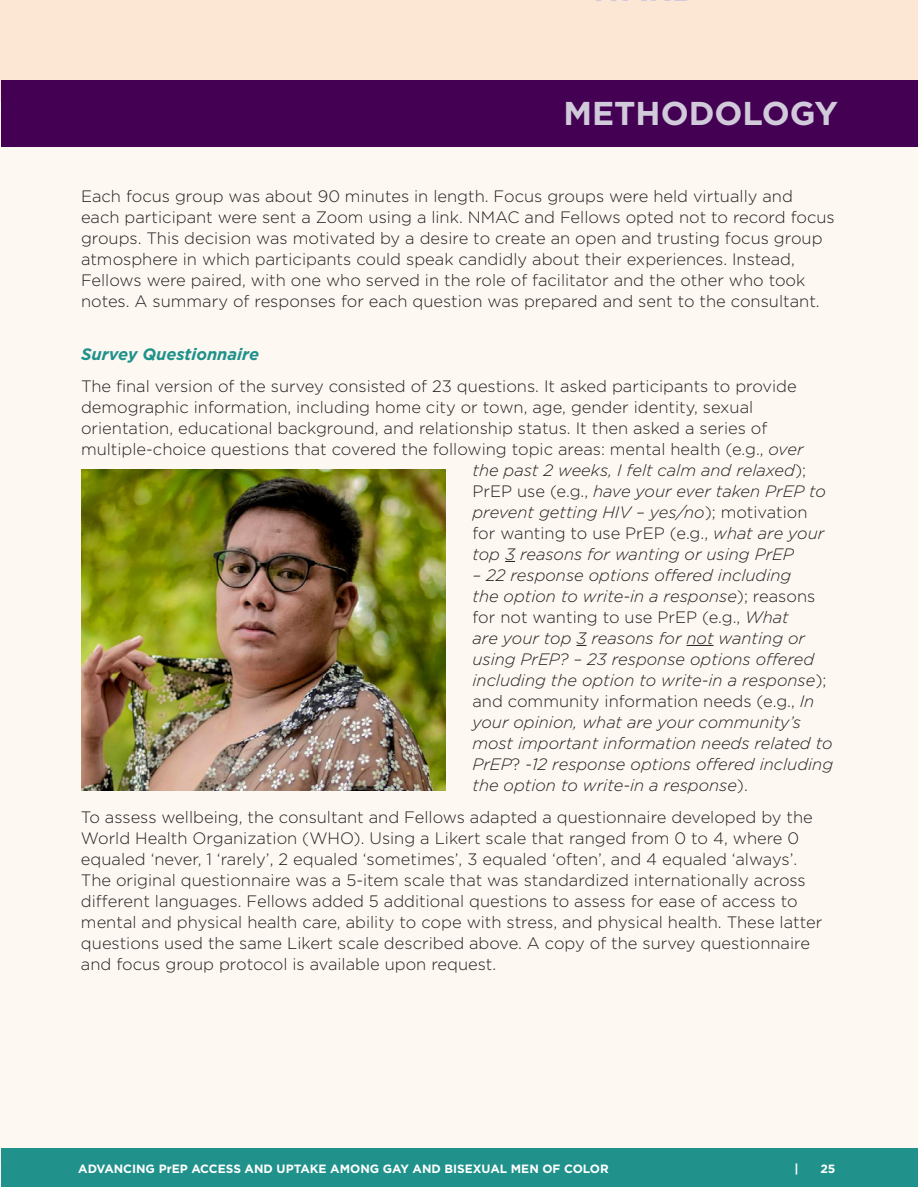
<style>
.page{position:relative;width:918px;height:1188px;background:#fff}
.page>*{position:absolute;margin:0;border:0;box-sizing:border-box;transform-origin:0 0}
.t1{font:700 33px "Gotham";color:#d1cadb}
.t2{font:300 16.5px/21px "Gotham";color:#231f20}
.t3{font:italic 300 16.5px/21px "Gotham";color:#231f20}
.t4{font:italic 700 16.5px "Gotham";color:#20918b}
.t5{font:700 12px "Gotham";color:#fff}
.s1{font-style:italic}
.s2{font-style:normal}
</style>
<div class="page">
<div style="left:15px;top:110px;width:903px;height:1053px;background:#fef8f2"></div>
<div style="left:2px;top:0;width:916px;height:102px;background:#fbe7d4"></div>
<div style="left:17px;top:80px;width:901px;height:67px;background:#440053"></div>
<svg style="left:687px;top:645px;width:27px;height:1px"></svg>
<div style="left:2px;top:1148px;width:916px;height:39px;background:#20918b"></div>
<img style="left:81px;top:469px;width:365px;height:322px">
<p class="t1" style="left:563px;top:92px;width:276px">METHODOLOGY</p>
<p class="t2" style="left:81px;top:185px;width:755px">Each focus group was about 90 minutes in length. Focus groups were held virtually and each participant were sent a Zoom using a link. NMAC and Fellows opted not to record focus groups. This decision was motivated by a desire to create an open and trusting focus group atmosphere in which participants could speak candidly about their experiences. Instead, Fellows were paired, with one who served in the role of facilitator and the other who took notes. A summary of responses for each question was prepared and sent to the consultant.</p>
<p class="t4" style="left:81px;top:343px;width:180px">Survey Questionnaire</p>
<p class="t2" style="left:81px;top:375px;width:717px">The final version of the survey consisted of 23 questions. It asked participants to provide</p>
<p class="t2" style="left:81px;top:396px;width:674px">demographic information, including home city or town, age, gender identity, sexual</p>
<p class="t2" style="left:81px;top:417px;width:688px">orientation, educational background, and relationship status. It then asked a series of</p>
<p class="t2" style="left:81px;top:438px;width:724px">multiple-choice questions that covered the following topic areas: mental health (e.g., <span class="s1">over</span></p>
<p class="t3" style="left:472px;top:459px;width:335px">the past 2 weeks, I felt calm and relaxed<span class="s2">);</span></p>
<p class="t3" style="left:472px;top:480px;width:355px"><span class="s2">PrEP use (e.g.,</span> have your ever taken PrEP to</p>
<p class="t3" style="left:472px;top:501px;width:337px">prevent getting HIV – yes/no<span class="s2">); motivation</span></p>
<p class="t2" style="left:472px;top:522px;width:353px">for wanting to use PrEP (e.g., <span class="s1">what are your</span></p>
<p class="t3" style="left:472px;top:543px;width:323px">top 3 reasons for wanting or using PrEP</p>
<p class="t3" style="left:472px;top:564px;width:362px">– 22 response options offered including<br>the option to write-in a response<span class="s2">); reasons for not wanting to use PrEP (e.g.,</span> What<br>are your top 3 reasons for not wanting or using PrEP? – 23 response options offered including the option to write-in a response<span class="s2">); and community information needs (e.g.,</span> In your opinion, what are your community’s most important information needs related to PrEP<span class="s2">? -</span>12 response options offered including the option to write-in a response<span class="s2">).</span></p>
<p class="t2" style="left:81px;top:806px;width:743px">To assess wellbeing, the consultant and Fellows adapted a questionnaire developed by the World Health Organization (WHO). Using a Likert scale that ranged from 0 to 4, where 0 equaled ‘never, 1 ‘rarely’, 2 equaled ‘sometimes’, 3 equaled ‘often’, and 4 equaled ‘always’.<br>The original questionnaire was a 5-item scale that was standardized internationally across different languages. Fellows added 5 additional questions to assess for ease of access to mental and physical health care, ability to cope with stress, and physical health. These latter questions used the same Likert scale described above. A copy of the survey questionnaire and focus group protocol is available upon request.</p>
<p class="t5" style="left:78px;top:1161px;width:532px">ADVANCING PrEP ACCESS AND UPTAKE AMONG GAY AND BISEXUAL MEN OF COLOR</p>
<p class="t5" style="left:795px;top:1161px;width:6px">|</p>
<p class="t5" style="left:820px;top:1161px;width:17px">25</p>
</div>
